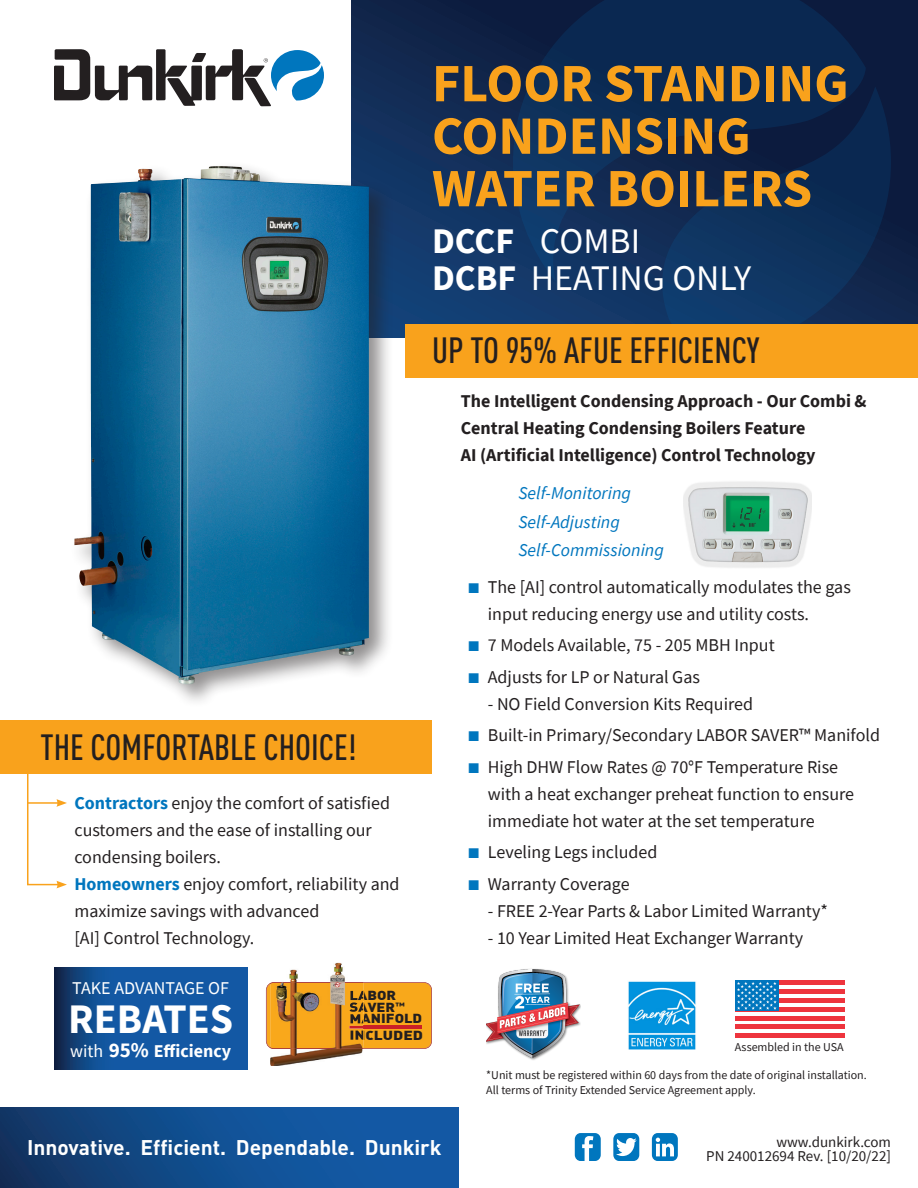
<style>
.page{position:relative;width:918px;height:1188px;background:#fff}
.page>*{position:absolute;margin:0;border:0;box-sizing:border-box;transform-origin:0 0}
.Paragraph{font:700 54px "Source Sans Pro";color:#f9a21c}
.t1{font:700 42px "Source Sans Pro";color:#fff}
.Paragraph-2{font:500 36px "DIN Cond";color:#231f20}
.Paragraph-3{font:36px "Source Sans Pro";color:#fff}
.t2{font:700 21px "DIN Pro";color:#fff}
.t3{font:18px/27px "Source Sans Pro";color:#231f20}
.Bullets{font:700 18px/27px "Source Sans Pro";color:#231f20}
.Paragraph-4{font:italic 18px "Source Sans Pro";color:#0076be}
.t4{font:700 18px "Source Sans Pro";color:#fff}
.t5{font:18px "Source Sans Pro";color:#fff}
.t6{font:15px/14.4px "Source Sans Pro";color:#231f20;text-align:right}
.t7{font:900 12.75px/11.7px "DIN Alternate";color:#231f20;scale:1.15 1}
.t8{font:900 12.75px "DIN Alternate";color:#231f20;scale:1.22 1}
.t9{font:12px "Source Sans Pro";color:#231f20}
.s1{font-weight:700}
.s2{font-weight:700;color:#0076be}
.s3{font-weight:400}
.s4{font-size:21px}
.s5{font-family:"Arial";font-size:21px;color:#0076be}
</style>
<div class="page">
<svg style="left:351px;top:0;width:567px;height:338px;background:#112d57"></svg>
<svg style="left:0;top:1107px;width:459px;height:81px;background:#124c8d"></svg>
<svg style="left:656px;top:86px;width:235px;height:238px;background:#0e2f5b"></svg>
<svg style="left:513px;top:0;width:353px;height:281px;background:#0d2a53"></svg>
<div style="left:405px;top:324px;width:513px;height:54px;background:#f9a21c"></div>
<svg style="left:54px;top:49px;width:270px;height:57px"></svg>
<svg style="left:575px;top:1133px;width:26px;height:28px"></svg>
<svg style="left:613px;top:1133px;width:26px;height:28px"></svg>
<svg style="left:652px;top:1133px;width:26px;height:28px"></svg>
<img style="left:486px;top:969px;width:95px;height:91px">
<div style="left:69px;top:161px;width:325px;height:547px;background:#231f20;opacity:.5"></div>
<img style="left:138px;top:166px;width:83px;height:15px">
<div style="left:0;top:720px;width:432px;height:54px;background:#f9a21c"></div>
<svg style="left:27px;top:774px;width:40px;height:114px"></svg>
<svg style="left:735px;top:1011px;width:109px;height:23px"></svg>
<div style="left:735px;top:980px;width:109px;height:5px;background:#ee343d"></div>
<div style="left:735px;top:989px;width:109px;height:5px;background:#ee343d"></div>
<div style="left:735px;top:998px;width:109px;height:5px;background:#ee343d"></div>
<hr style="left:735px;top:1007px;width:109px;height:4px;background:#ee343d">
<hr style="left:735px;top:1016px;width:109px;height:4px;background:#ee343d">
<hr style="left:735px;top:1025px;width:109px;height:4px;background:#ee343d">
<hr style="left:735px;top:1034px;width:109px;height:4px;background:#ee343d">
<div style="left:735px;top:980px;width:44px;height:31px;background:#0076be"></div>
<svg style="left:737px;top:982px;width:40px;height:28px"></svg>
<img style="left:628px;top:981px;width:68px;height:69px">
<img style="left:684px;top:481px;width:128px;height:87px">
<svg style="left:54px;top:968px;width:193px;height:101px;background:#125198"></svg>
<img style="left:270px;top:962px;width:93px;height:104px">
<svg style="left:266px;top:982px;width:166px;height:67px;background:#dd9426"></svg>
<img style="left:349px;top:1026px;width:14px;height:3px">
<p class="Paragraph" style="left:432px;top:47px;width:418px">FLOOR STANDING</p>
<p class="Paragraph" style="left:432px;top:99px;width:320px">CONDENSING</p>
<p class="Paragraph" style="left:432px;top:152px;width:382px">WATER BOILERS</p>
<p class="Paragraph-3" style="left:432px;top:218px;width:210px"><span class="s1">DCCF</span> COMBI</p>
<p class="Paragraph-3" style="left:432px;top:255px;width:321px"><span class="s1">DCBF</span> HEATING ONLY</p>
<p class="Paragraph-2" style="left:432px;top:329px;width:329px">UP TO 95% AFUE EFFICIENCY</p>
<p class="Paragraph-2" style="left:40px;top:726px;width:318px">THE COMFORTABLE CHOICE!</p>
<p class="t3" style="left:74px;top:789px;width:317px"><span class="s2">Contractors</span> enjoy the comfort of satisfied customers and the ease of installing our condensing boilers.</p>
<p class="t3" style="left:74px;top:870px;width:327px"><span class="s2">Homeowners</span> enjoy comfort, reliability and maximize savings with advanced</p>
<p class="t3" style="left:74px;top:924px;width:181px">[AI] Control Technology.</p>
<p class="t5" style="left:72px;top:976px;width:158px">TAKE ADVANTAGE OF</p>
<p class="t1" style="left:68px;top:990px;width:166px">REBATES</p>
<p class="t4" style="left:70px;top:1038px;width:163px"><span class="s3">with</span> <span class="s4">95%</span> Efficiency</p>
<p class="t7" style="left:349px;top:989px;width:65px">LABOR<br>SAVER<sup>™<br></sup>MANIFOLD</p>
<p class="t8" style="left:349px;top:1027px;width:62px">INCLUDED</p>
<p class="Bullets" style="left:461px;top:387px;width:407px">The Intelligent Condensing Approach - Our Combi &amp;<br>Central Heating Condensing Boilers Feature<br>AI (Artificial Intelligence) Control Technology</p>
<p class="Paragraph-4" style="left:519px;top:482px;width:114px">Self-Monitoring</p>
<p class="Paragraph-4" style="left:519px;top:510px;width:103px">Self-Adjusting</p>
<p class="Paragraph-4" style="left:519px;top:539px;width:147px">Self-Commissioning</p>
<p class="t3" style="left:488px;top:573px;width:365px;text-indent:-20px"><span class="s5">■</span> The [AI] control automatically modulates the gas input reducing energy use and utility costs.</p>
<p class="t3" style="left:468px;top:631px;width:309px"><span class="s5">■</span> 7 Models Available, 75 - 205 MBH Input</p>
<p class="t3" style="left:468px;top:663px;width:234px"><span class="s5">■</span> Adjusts for LP or Natural Gas</p>
<p class="t3" style="left:488px;top:690px;width:267px">- NO Field Conversion Kits Required</p>
<p class="t3" style="left:468px;top:721px;width:414px"><span class="s5">■</span> Built-in Primary/Secondary LABOR SAVER™ Manifold</p>
<p class="t3" style="left:488px;top:753px;width:368px;text-indent:-20px"><span class="s5">■</span> High DHW Flow Rates @ 70°F Temperature Rise with a heat exchanger preheat function to ensure immediate hot water at the set temperature</p>
<p class="t3" style="left:468px;top:838px;width:191px"><span class="s5">■</span> Leveling Legs included</p>
<p class="t3" style="left:468px;top:870px;width:164px"><span class="s5">■</span> Warranty Coverage</p>
<p class="t3" style="left:488px;top:897px;width:342px">- FREE 2-Year Parts &amp; Labor Limited Warranty*</p>
<p class="t3" style="left:488px;top:924px;width:317px">- 10 Year Limited Heat Exchanger Warranty</p>
<p class="t9" style="left:735px;top:1040px;width:110px">Assembled in the USA</p>
<p class="t9" style="left:486px;top:1068px;width:382px">*Unit must be registered within 60 days from the date of original installation.</p>
<p class="t9" style="left:486px;top:1083px;width:271px">All terms of Trinity Extended Service Agreement apply.</p>
<p class="t2" style="left:27px;top:1133px;width:416px">Innovative. Efficient. Dependable. Dunkirk</p>
<p class="t6" style="left:706px;top:1134px;width:186px">www.dunkirk.com<br>PN 240012694 Rev. [10/20/22]</p>
</div>
